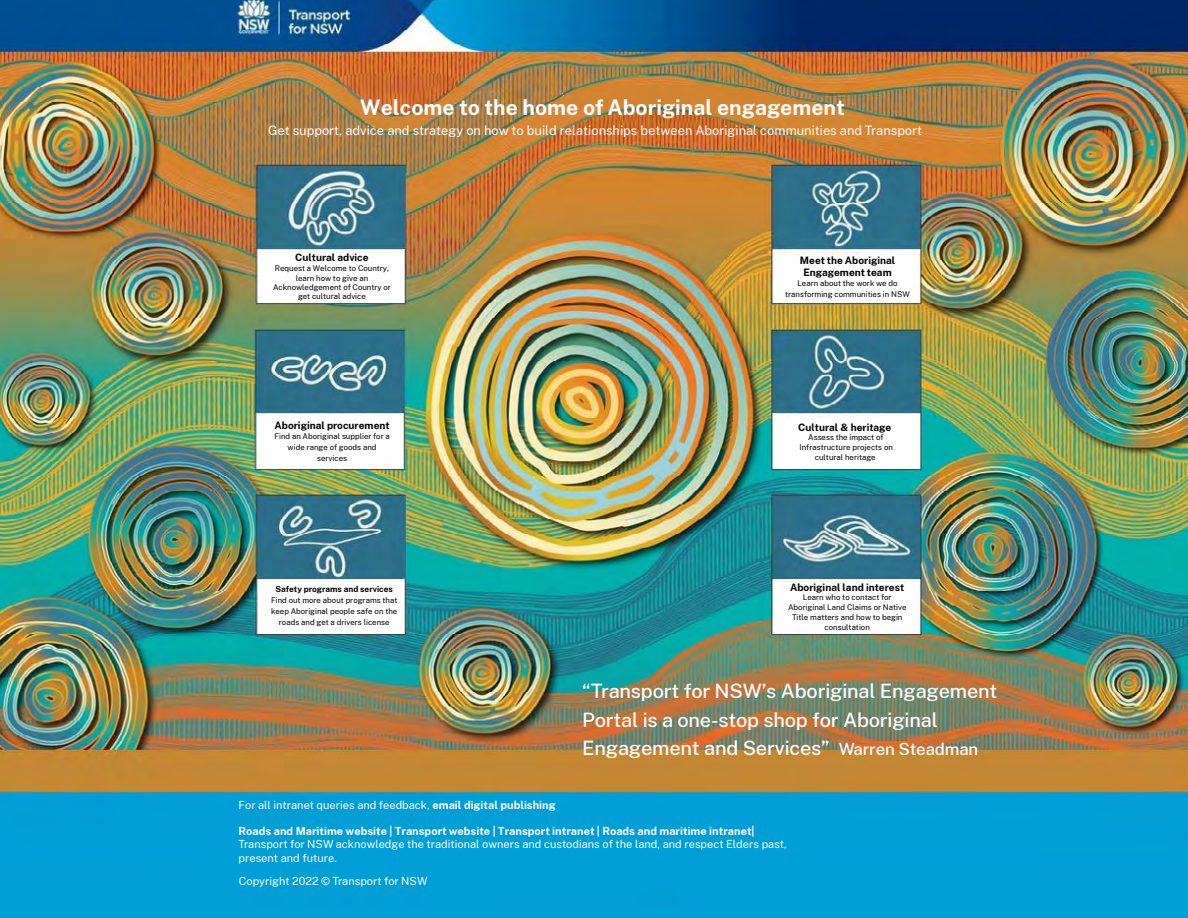
<style>
.page{position:relative;width:1188px;height:918px;background:#fff}
.page>*{position:absolute;margin:0;border:0;box-sizing:border-box;transform-origin:0 0}
.t1{font:700 21.15px "Public Sans NSW";color:#fffdfd}
.t2{font:500 19.5px/28.5px "Public Sans NSW";letter-spacing:-.01em;color:#fff}
.t3{font:12.9px "Public Sans NSW";color:#fffdfd}
.t4{font:10.95px/13.2px "Public Sans NSW";color:#fffdfd}
.t5{font:700 10.95px "Public Sans NSW";color:#fffdfd}
.t6{font:700 10.05px "Public Sans NSW";color:#000}
.t7{font:700 8.25px "Public Sans NSW";color:#000}
.t8{font:7.8px/10.1px "Public Sans NSW";color:#000;text-align:center}
.s1{font-size:16.5px}
.s2{font-weight:700}
</style>
<div class="page">
<div style="left:0;top:853px;width:1188px;height:65px;background:#009ed7"></div>
<img style="left:0;top:0;width:1188px;height:853px">
<div style="left:233px;top:803px;width:589px;height:87px;background:#009ed7"></div>
<div style="left:259px;top:581px;width:141px;height:50px;background:#fff"></div>
<div style="left:777px;top:584px;width:141px;height:46px;background:#fff"></div>
<div style="left:261px;top:253px;width:142px;height:47px;background:#fff"></div>
<div style="left:261px;top:416px;width:142px;height:47px;background:#fff"></div>
<div style="left:773px;top:418px;width:141px;height:47px;background:#fff"></div>
<div style="left:777px;top:255px;width:141px;height:47px;background:#fff"></div>
<p class="t1" style="left:360px;top:91px;width:486px">Welcome to the home of Aboriginal engagement</p>
<p class="t3" style="left:268px;top:120px;width:656px">Get support, advice and strategy on how to build relationships between Aboriginal communities and Transport</p>
<p class="t6" style="left:295px;top:249px;width:75px">Cultural advice</p>
<p class="t6" style="left:800px;top:253px;width:97px">Meet the Aboriginal</p>
<p class="t8" style="left:275px;top:263px;width:116px">Request a Welcome to Country,</p>
<p class="t8" style="left:296px;top:272px;width:74px">learn how to give an</p>
<p class="t6" style="left:803px;top:265px;width:90px">Engagement team</p>
<p class="t8" style="left:797px;top:278px;width:102px">Learn about the work we do</p>
<p class="t8" style="left:273px;top:282px;width:119px;line-height:9.3px">Acknowledgement of Country or get cultural advice</p>
<p class="t8" style="left:785px;top:289px;width:126px">transforming communities in NSW</p>
<p class="t6" style="left:275px;top:418px;width:117px">Aboriginal procurement</p>
<p class="t8" style="left:275px;top:430px;width:117px;line-height:10.9px">Find an Aboriginal supplier for a wide range of goods and services</p>
<p class="t7" style="left:276px;top:583px;width:119px">Safety programs and services</p>
<p class="t8" style="left:271px;top:594px;width:128px;line-height:10.9px">Find out more about programs that keep Aboriginal people safe on the roads and get a drivers license</p>
<p class="t6" style="left:798px;top:419px;width:95px">Cultural &amp; heritage</p>
<p class="t8" style="left:800px;top:432px;width:95px">Assess the impact of<br>Infrastructure projects on cultural heritage</p>
<p class="t6" style="left:790px;top:579px;width:116px">Aboriginal land interest</p>
<p class="t8" style="left:788px;top:592px;width:120px">Learn who to contact for<br>Aboriginal Land Claims or Native<br>Title matters and how to begin consultation</p>
<p class="t2" style="left:582px;top:676px;width:417px">“Transport for NSW’s Aboriginal Engagement<br>Portal is a one-stop shop for Aboriginal<br>Engagement and Services” <span class="s1">Warren Steadman</span></p>
<p class="t4" style="left:239px;top:797px;width:319px">For all intranet queries and feedback, <span class="s2">email digital publishing</span></p>
<p class="t5" style="left:239px;top:823px;width:517px">Roads and Maritime website | Transport website | Transport intranet | Roads and maritime intranet|</p>
<p class="t4" style="left:239px;top:837px;width:550px">Transport for NSW acknowledge the traditional owners and custodians of the land, and respect Elders past, present and future.</p>
<p class="t4" style="left:239px;top:873px;width:190px">Copyright 2022 © Transport for NSW</p>
</div>
